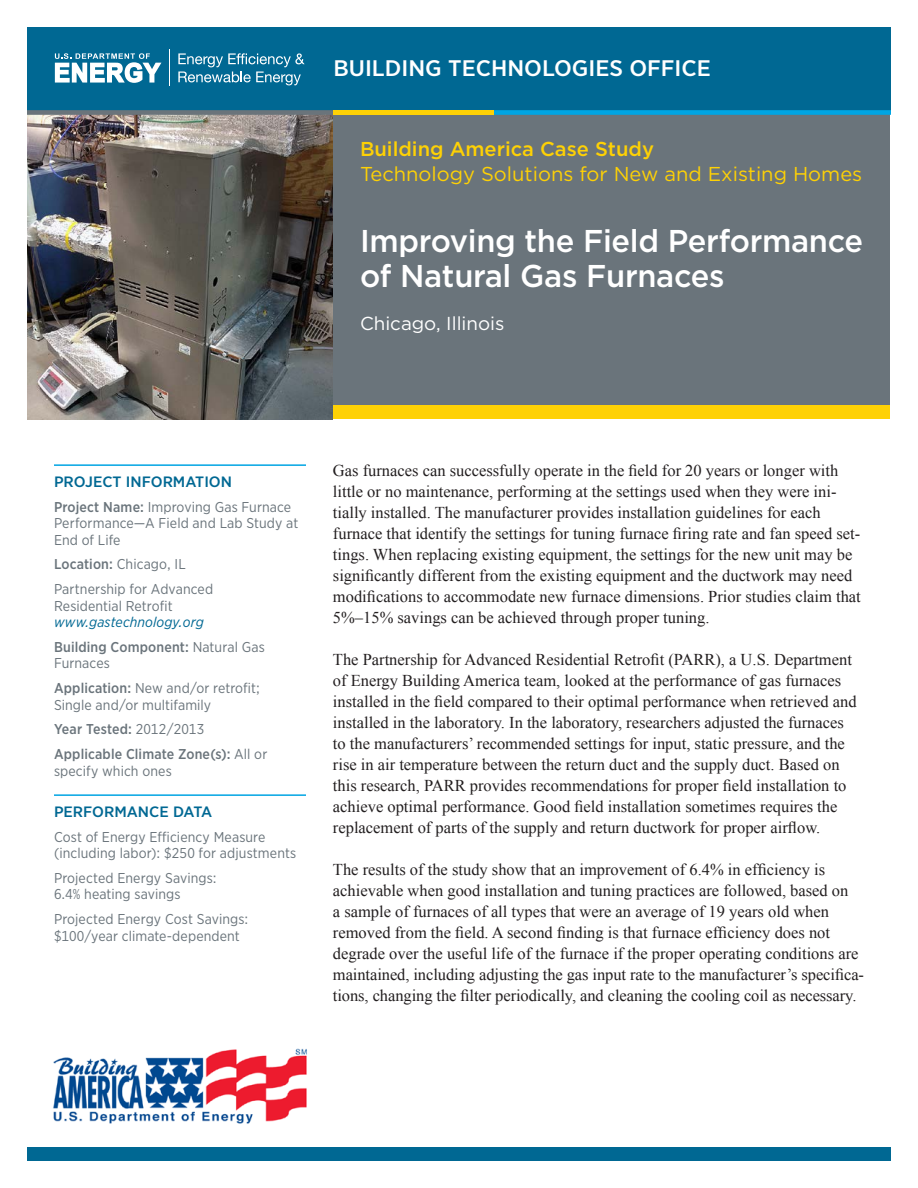
<style>
.page{position:relative;width:918px;height:1188px;background:#fff}
.page>*{position:absolute;margin:0;border:0;box-sizing:border-box;transform-origin:0 0}
.t1{font:500 31.5px/34.5px "Gotham";letter-spacing:-.01em;color:#fff}
.t2{font:500 22.5px "Gotham Narrow";color:#fff;scale:1.1 1}
.t3{font:20.1px "Gotham";color:#fed105}
.t4{font:500 20.1px "Gotham";color:#fed105}
.t5{font:18.75px "Gotham";color:#fff}
.t6{font:16.5px/21px "Times New Roman";color:#231f20}
.t7{font:500 15px "Gotham Narrow";color:#006893;scale:1.1 1}
.t8{font:14.25px/16.5px "Gotham Narrow";letter-spacing:.005em;color:#6a747b}
.t9{font:italic 14.25px/24.8px "Gotham Narrow";letter-spacing:.005em;color:#006893}
.s1{font-weight:500}
.s2{font-weight:500;font-style:normal;color:#6a747b}
.s3{font-style:normal;color:#6a747b}
</style>
<div class="page">
<div style="left:320px;top:398px;width:570px;height:21px;background:#fed105"></div>
<div style="left:320px;top:92px;width:570px;height:313px;background:#6a747b"></div>
<img style="left:27px;top:115px;width:306px;height:304px">
<div style="left:27px;top:1148px;width:864px;height:13px;background:#006893"></div>
<div style="left:27px;top:27px;width:864px;height:84px;background:#006893"></div>
<svg style="left:55px;top:53px;width:106px;height:30px"></svg>
<hr style="left:169px;top:50px;width:1px;height:36px;background:#fff">
<svg style="left:178px;top:53px;width:127px;height:32px"></svg>
<div style="left:336px;top:110px;width:555px;height:5px;background:#00a5e3"></div>
<div style="left:27px;top:110px;width:309px;height:5px;background:#6a747b"></div>
<div style="left:333px;top:110px;width:161px;height:5px;background:#fed105"></div>
<img style="left:53px;top:1048px;width:254px;height:76px">
<hr style="left:54px;top:464px;width:252px;height:2px;background:#00a5e3">
<hr style="left:54px;top:794px;width:252px;height:2px;background:#00a5e3">
<h2 class="t2" style="left:333px;top:54px;width:345px">Building Technologies office</h2>
<p class="t4" style="left:360px;top:136px;width:295px">Building America Case Study</p>
<p class="t3" style="left:360px;top:161px;width:504px">Technology Solutions for New and Existing Homes</p>
<h1 class="t1" style="left:360px;top:224px;width:505px">Improving the Field Performance of Natural Gas Furnaces</h1>
<p class="t5" style="left:360px;top:312px;width:146px">Chicago, Illinois</p>
<p class="t7" style="left:54px;top:472px;width:163px">PROJECT INFORMATION</p>
<p class="t8" style="left:54px;top:498px;width:246px"><span class="s1">Project Name:</span> Improving Gas Furnace<br>Performance—A Field and Lab Study at<br>End of Life</p>
<p class="t8" style="left:54px;top:552px;width:161px;line-height:24.8px"><span class="s1">Location:</span> Chicago, IL<br>Partnership for Advanced</p>
<p class="t8" style="left:54px;top:597px;width:120px">Residential Retrofit</p>
<p class="t9" style="left:54px;top:610px;width:212px">www.gastechnology.org<br><span class="s2">Building Component:</span> <span class="s3">Natural Gas</span></p>
<p class="t8" style="left:54px;top:651px;width:207px;line-height:24.8px">Furnaces<br><span class="s1">Application:</span> New and/or retrofit;</p>
<p class="t8" style="left:54px;top:692px;width:215px;line-height:24.8px">Single and/or multifamily<br><span class="s1">Year Tested:</span> 2012/2013<br><span class="s1">Applicable Climate Zone(s):</span> All or</p>
<p class="t8" style="left:54px;top:762px;width:119px">specify which ones</p>
<p class="t7" style="left:54px;top:802px;width:145px">PERFORMANCE DATA</p>
<p class="t8" style="left:54px;top:828px;width:244px">Cost of Energy Efficiency Measure (including labor): $250 for adjustments</p>
<p class="t8" style="left:54px;top:869px;width:164px">Projected Energy Savings:<br>6.4% heating savings</p>
<p class="t8" style="left:54px;top:911px;width:196px">Projected Energy Cost Savings: $100/year climate-dependent</p>
<p class="t6" style="left:333px;top:459px;width:529px">Gas furnaces can successfully operate in the field for 20 years or longer with little or no maintenance, performing at the settings used when they were ini&shy;tially installed. The manufacturer provides installation guidelines for each furnace that identify the settings for tuning furnace firing rate and fan speed set&shy;tings. When replacing existing equipment, the settings for the new unit may be significantly different from the existing equipment and the ductwork may need modifications to accommodate new furnace dimensions. Prior studies claim that 5%–15% savings can be achieved through proper tuning.</p>
<p class="t6" style="left:333px;top:648px;width:525px">The Partnership for Advanced Residential Retrofit (PARR), a U.S. Department of Energy Building America team, looked at the performance of gas furnaces installed in the field compared to their optimal performance when retrieved and installed in the laboratory. In the laboratory, researchers adjusted the furnaces to the manufacturers’ recommended settings for input, static pressure, and the rise in air temperature between the return duct and the supply duct. Based on this research, PARR provides recommendations for proper field installation to achieve optimal performance. Good field installation sometimes requires the replacement of parts of the supply and return ductwork for proper airflow.</p>
<p class="t6" style="left:333px;top:858px;width:533px">The results of the study show that an improvement of 6.4% in efficiency is achievable when good installation and tuning practices are followed, based on<br>a sample of furnaces of all types that were an average of 19 years old when removed from the field. A second finding is that furnace efficiency does not degrade over the useful life of the furnace if the proper operating conditions are maintained, including adjusting the gas input rate to the manufacturer’s specifica&shy;tions, changing the filter periodically, and cleaning the cooling coil as necessary.</p>
</div>
